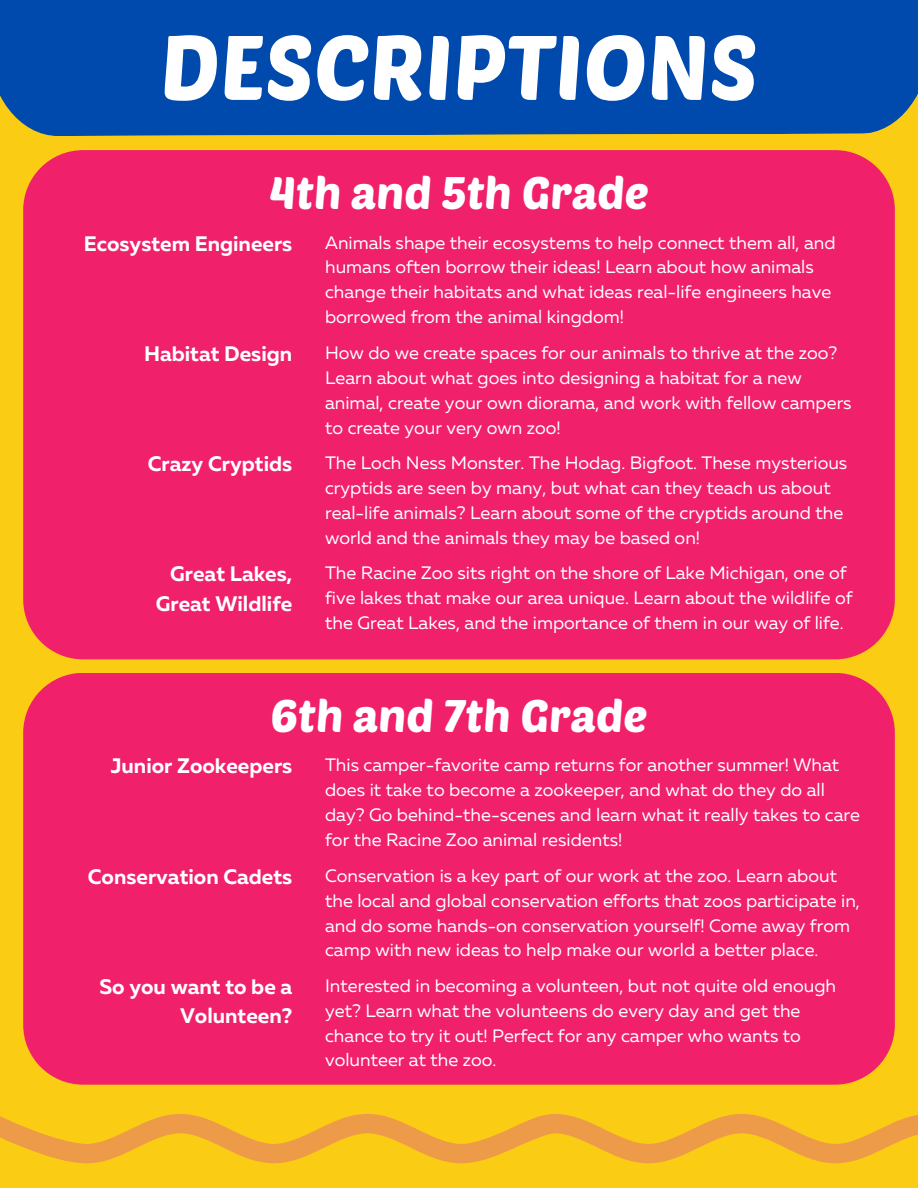
<style>
.page{position:relative;width:918px;height:1188px;background:#fbcc14}
.page>*{position:absolute;margin:0;border:0;box-sizing:border-box;transform-origin:0 0}
.t1{font:90px "Poetsen One";color:#fff}
.t2{font:45px "Poetsen One";color:#fff}
.t3{font:700 21px/29.2px "Muller";color:#fff;text-align:right}
.t4{font:18px/24.8px "Muller";color:#fff}
</style>
<div class="page">
<div style="left:0;top:0;width:918px;height:136px;background:#004aad"></div>
<div style="left:23px;top:150px;width:872px;height:509px;background:#f0206a;border-radius:60px"></div>
<div style="left:23px;top:673px;width:872px;height:412px;background:#f0206a;border-radius:60px"></div>
<svg style="left:0;top:1114px;width:918px;height:49px"></svg>
<h1 class="t1" style="left:160px;top:10px;width:599px">DESCRIPTIONS</h1>
<h2 class="t2" style="left:269px;top:164px;width:381px">4th and 5th Grade</h2>
<h3 class="t3" style="left:84px;top:230px;width:210px">Ecosystem Engineers</h3>
<p class="t4" style="left:325px;top:232px;width:512px">Animals shape their ecosystems to help connect them all, and humans often borrow their ideas! Learn about how animals change their habitats and what ideas real-life engineers have borrowed from the animal kingdom!</p>
<h3 class="t3" style="left:144px;top:341px;width:150px">Habitat Design</h3>
<p class="t4" style="left:325px;top:342px;width:528px">How do we create spaces for our animals to thrive at the zoo?<br>Learn about what goes into designing a habitat for a new animal, create your own diorama, and work with fellow campers to create your very own zoo!</p>
<h3 class="t3" style="left:148px;top:451px;width:146px">Crazy Cryptids</h3>
<p class="t4" style="left:325px;top:452px;width:524px">The Loch Ness Monster. The Hodag. Bigfoot. These mysterious cryptids are seen by many, but what can they teach us about real-life animals? Learn about some of the cryptids around the world and the animals they may be based on!</p>
<h3 class="t3" style="left:156px;top:561px;width:138px">Great Lakes,<br>Great Wildlife</h3>
<p class="t4" style="left:325px;top:562px;width:529px">The Racine Zoo sits right on the shore of Lake Michigan, one of five lakes that make our area unique. Learn about the wildlife of the Great Lakes, and the importance of them in our way of life.</p>
<h2 class="t2" style="left:271px;top:687px;width:378px">6th and 7th Grade</h2>
<h3 class="t3" style="left:111px;top:753px;width:183px">Junior Zookeepers</h3>
<p class="t4" style="left:325px;top:754px;width:536px">This camper-favorite camp returns for another summer! What does it take to become a zookeeper, and what do they do all day? Go behind-the-scenes and learn what it really takes to care for the Racine Zoo animal residents!</p>
<h3 class="t3" style="left:88px;top:864px;width:206px">Conservation Cadets</h3>
<p class="t4" style="left:325px;top:865px;width:536px">Conservation is a key part of our work at the zoo. Learn about the local and global conservation efforts that zoos participate in, and do some hands-on conservation yourself! Come away from camp with new ideas to help make our world a better place.</p>
<h3 class="t3" style="left:99px;top:974px;width:194px">So you want to be a<br>Volunteen?</h3>
<p class="t4" style="left:325px;top:975px;width:513px">Interested in becoming a volunteen, but not quite old enough yet? Learn what the volunteens do every day and get the chance to try it out! Perfect for any camper who wants to volunteer at the zoo.</p>
</div>
